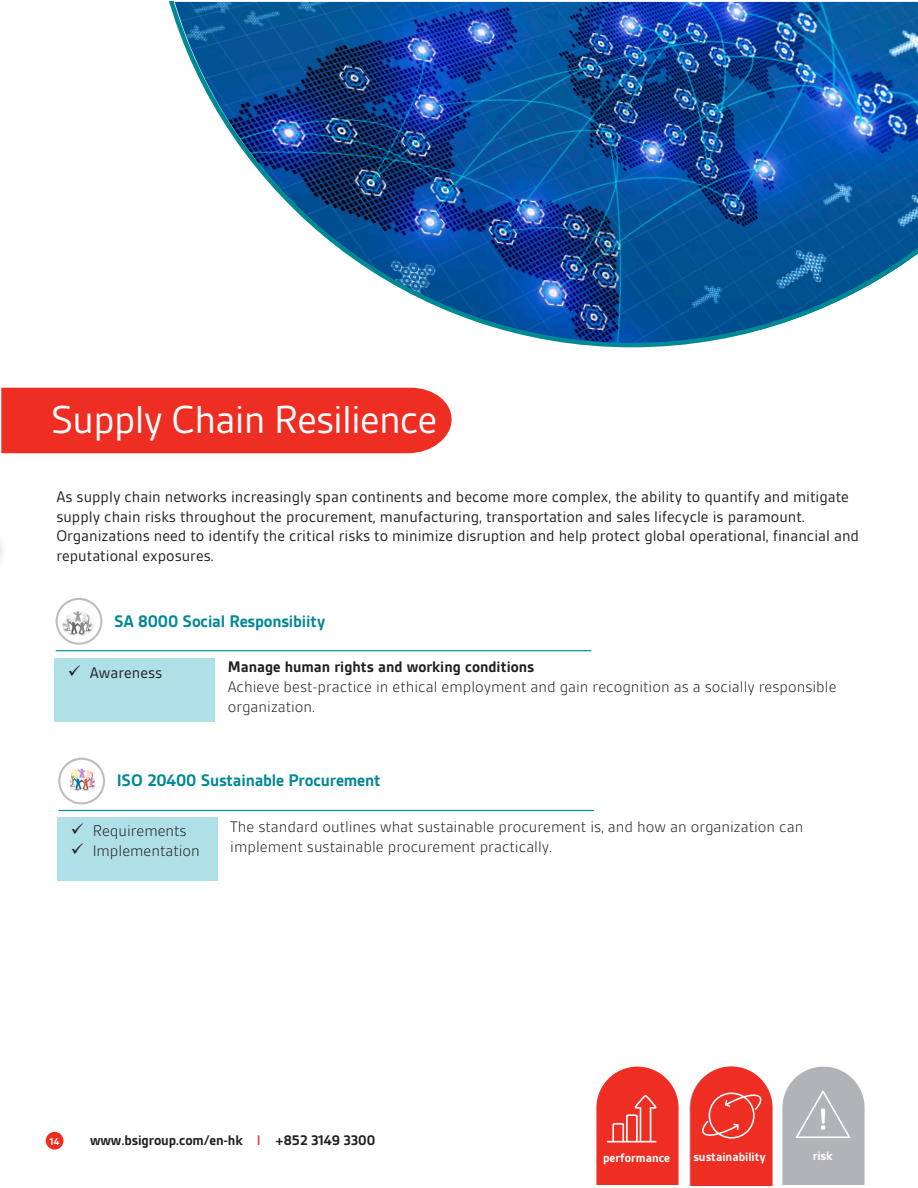
<style>
.page{position:relative;width:918px;height:1188px;background:#fff}
.page>*{position:absolute;margin:0;border:0;box-sizing:border-box;transform-origin:0 0}
.t1{font:42px "BSI Gesta";letter-spacing:-.02em;color:#fff}
.t2{font:700 18px "BSI Gesta";letter-spacing:-.01em;color:#008895}
.t3{font:16.5px/19.8px "BSI Gesta";color:#231f20}
.t4{font:300 16.5px/20px "BSI Gesta";color:#231f20}
.t5{font:700 16.5px "BSI Gesta";color:#231f20}
.t6{font:700 15px "BSI Gesta";letter-spacing:-.01em;color:#231f20}
.t7{font:700 13.2px "BSI Gesta";color:#fff}
.t8{font:700 10.5px "BSI Gesta";color:#fff}
.s1{font-weight:500;color:#ee2e22}
</style>
<div class="page">
<img style="left:169px;top:1px;width:749px;height:347px">
<div style="left:1px;top:388px;width:451px;height:65px;background:#ee2e22"></div>
<svg style="left:689px;top:1066px;width:84px;height:120px;background:#ef4a3f"></svg>
<svg style="left:596px;top:1067px;width:83px;height:118px;background:#f0483d"></svg>
<hr style="left:56px;top:650px;width:535px;height:1px;background:#008895">
<svg style="left:58px;top:601px;width:45px;height:45px"></svg>
<div style="left:56px;top:598px;width:46px;height:47px;border:2px solid #bcbdc0;border-radius:50%"></div>
<img style="left:61px;top:604px;width:36px;height:32px">
<div style="left:55px;top:658px;width:160px;height:63px;background:#b0e0e7"></div>
<div style="left:46px;top:1132px;width:18px;height:18px;background:#ee2e22;border-radius:50%"></div>
<svg style="left:782px;top:1067px;width:83px;height:118px;background:#babbbf"></svg>
<hr style="left:58px;top:810px;width:536px;height:1px;background:#008895">
<div style="left:58px;top:758px;width:47px;height:47px;border:2px solid #bcbdc0;border-radius:50%"></div>
<div style="left:57px;top:818px;width:161px;height:63px;background:#b0e0e7"></div>
<img style="left:71px;top:769px;width:23px;height:22px">
<h1 class="t1" style="left:50px;top:398px;width:389px">Supply Chain Resilience</h1>
<p class="t3" style="left:56px;top:487px;width:804px">As supply chain networks increasingly span continents and become more complex, the ability to quantify and mitigate supply chain risks throughout the procurement, manufacturing, transportation and sales lifecycle is paramount.<br>Organizations need to identify the critical risks to minimize disruption and help protect global operational, financial and reputational exposures.</p>
<p class="t2" style="left:114px;top:612px;width:213px">SA 8000 Social Responsibiity</p>
<p class="t3" style="left:68px;top:662px;width:96px">✓ Awareness</p>
<p class="t5" style="left:228px;top:658px;width:308px">Manage human rights and working conditions</p>
<p class="t4" style="left:228px;top:677px;width:610px">Achieve best-practice in ethical employment and gain recognition as a socially responsible organization.</p>
<p class="t2" style="left:117px;top:771px;width:266px">ISO 20400 Sustainable Procurement</p>
<p class="t4" style="left:71px;top:821px;width:117px">✓ Requirements</p>
<p class="t4" style="left:71px;top:841px;width:131px">✓ Implementation</p>
<p class="t4" style="left:230px;top:817px;width:575px">The standard outlines what sustainable procurement is, and how an organization can implement sustainable procurement practically.</p>
<p class="t8" style="left:50px;top:1137px;width:11px">14</p>
<p class="t6" style="left:90px;top:1133px;width:287px">www.bsigroup.com/en-hk <span class="s1">I</span> +852 3149 3300</p>
<p class="t7" style="left:603px;top:1151px;width:69px">performance</p>
<p class="t7" style="left:693px;top:1150px;width:74px">sustainability</p>
<p class="t7" style="left:813px;top:1149px;width:21px">risk</p>
</div>
